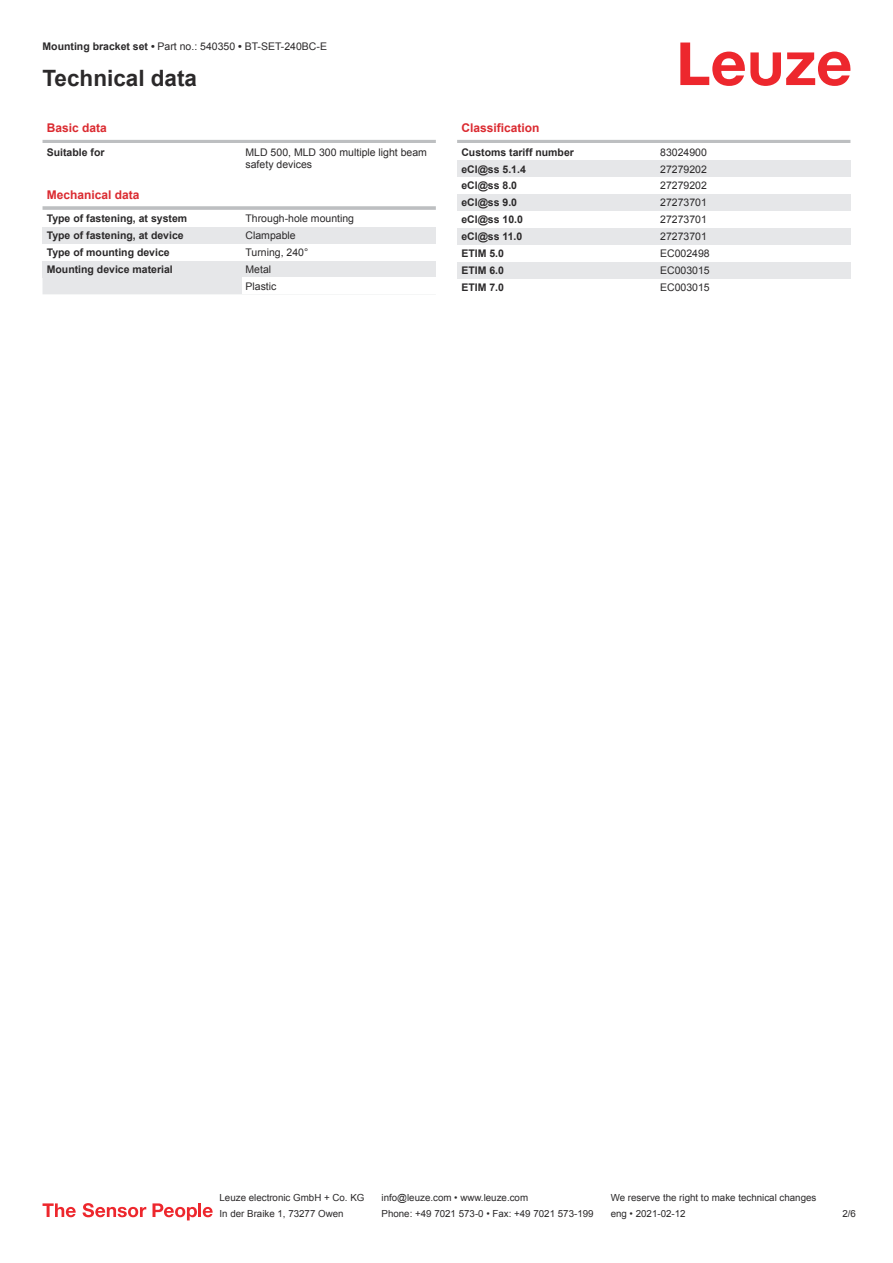
<style>
.page{position:relative;width:893px;height:1263px;background:#fff}
.page>*{position:absolute;margin:0;border:0;box-sizing:border-box;transform-origin:0 0}
.t1{font:700 22.5px "Arial";color:#2b292a}
.t2{font:700 12px "Arial";color:#db2a30}
.t3{font:10.5px/12.6px "Arial";color:#2b292a}
.t4{font:700 10.5px "Arial";color:#2b292a}
.t5{font:9.75px "Arial";color:#2b292a}
.s1{font-weight:700}
</style>
<div class="page">
<svg style="left:680px;top:43px;width:170px;height:43px"></svg>
<div style="left:43px;top:277px;width:199px;height:17px;background:#e6e7e9"></div>
<hr style="left:43px;top:140px;width:393px;height:3px;background:#bdbfc1">
<hr style="left:43px;top:206px;width:393px;height:4px;background:#c6c8ca">
<div style="left:43px;top:227px;width:199px;height:17px;background:#e6e7e9"></div>
<div style="left:242px;top:227px;width:194px;height:17px;background:#e6e7e9"></div>
<div style="left:43px;top:261px;width:199px;height:16px;background:#e6e7e9"></div>
<div style="left:242px;top:261px;width:194px;height:16px;background:#e6e7e9"></div>
<hr style="left:457px;top:140px;width:393px;height:3px;background:#bdbfc1">
<div style="left:457px;top:160px;width:200px;height:17px;background:#e6e7e9"></div>
<div style="left:657px;top:160px;width:193px;height:17px;background:#e6e7e9"></div>
<div style="left:457px;top:194px;width:200px;height:17px;background:#e6e7e9"></div>
<div style="left:657px;top:194px;width:193px;height:17px;background:#e6e7e9"></div>
<div style="left:457px;top:228px;width:200px;height:17px;background:#e6e7e9"></div>
<div style="left:657px;top:228px;width:193px;height:17px;background:#e6e7e9"></div>
<div style="left:457px;top:262px;width:200px;height:17px;background:#e6e7e9"></div>
<div style="left:657px;top:262px;width:193px;height:17px;background:#e6e7e9"></div>
<svg style="left:43px;top:1203px;width:33px;height:14px"></svg>
<svg style="left:83px;top:1203px;width:63px;height:14px"></svg>
<svg style="left:153px;top:1203px;width:44px;height:17px"></svg>
<hr style="left:198px;top:1203px;width:3px;height:14px;background:#ed272d">
<svg style="left:203px;top:1207px;width:10px;height:10px"></svg>
<p class="t3" style="left:43px;top:41px;width:286px"><span class="s1">Mounting bracket set •</span> Part no.: 540350 <span class="s1">•</span> BT-SET-240BC-E</p>
<h1 class="t1" style="left:43px;top:70px;width:156px">Technical data</h1>
<p class="t2" style="left:47px;top:123px;width:62px">Basic data</p>
<p class="t4" style="left:47px;top:148px;width:59px">Suitable for</p>
<p class="t3" style="left:246px;top:147px;width:183px">MLD 500, MLD 300 multiple light beam safety devices</p>
<p class="t2" style="left:47px;top:190px;width:94px">Mechanical data</p>
<p class="t4" style="left:47px;top:214px;width:142px">Type of fastening, at system</p>
<p class="t3" style="left:246px;top:213px;width:110px">Through-hole mounting</p>
<p class="t4" style="left:47px;top:231px;width:138px">Type of fastening, at device</p>
<p class="t3" style="left:246px;top:230px;width:52px">Clampable</p>
<p class="t4" style="left:47px;top:248px;width:124px">Type of mounting device</p>
<p class="t3" style="left:246px;top:247px;width:64px">Turning, 240°</p>
<p class="t4" style="left:47px;top:265px;width:128px">Mounting device material</p>
<p class="t3" style="left:246px;top:262px;width:32px;line-height:17px">Metal<br>Plastic</p>
<p class="t2" style="left:461px;top:123px;width:80px">Classification</p>
<p class="t4" style="left:461px;top:148px;width:114px">Customs tariff number</p>
<p class="t3" style="left:660px;top:147px;width:48px">83024900</p>
<p class="t4" style="left:461px;top:165px;width:66px">eCl@ss 5.1.4</p>
<p class="t3" style="left:660px;top:164px;width:48px">27279202</p>
<p class="t4" style="left:461px;top:182px;width:57px">eCl@ss 8.0</p>
<p class="t3" style="left:660px;top:180px;width:48px">27279202</p>
<p class="t4" style="left:461px;top:199px;width:57px">eCl@ss 9.0</p>
<p class="t3" style="left:660px;top:197px;width:48px">27273701</p>
<p class="t4" style="left:461px;top:216px;width:63px">eCl@ss 10.0</p>
<p class="t3" style="left:660px;top:214px;width:48px">27273701</p>
<p class="t4" style="left:461px;top:233px;width:63px">eCl@ss 11.0</p>
<p class="t3" style="left:660px;top:231px;width:48px">27273701</p>
<p class="t4" style="left:461px;top:249px;width:44px">ETIM 5.0</p>
<p class="t3" style="left:660px;top:248px;width:51px">EC002498</p>
<p class="t4" style="left:461px;top:266px;width:44px">ETIM 6.0</p>
<p class="t3" style="left:660px;top:265px;width:51px">EC003015</p>
<p class="t4" style="left:461px;top:283px;width:44px">ETIM 7.0</p>
<p class="t3" style="left:660px;top:282px;width:51px">EC003015</p>
<p class="t5" style="left:220px;top:1194px;width:146px">Leuze electronic GmbH + Co. KG</p>
<p class="t5" style="left:381px;top:1194px;width:148px">info@leuze.com • www.leuze.com</p>
<p class="t5" style="left:611px;top:1194px;width:207px">We reserve the right to make technical changes</p>
<p class="t5" style="left:220px;top:1210px;width:126px">In der Braike 1, 73277 Owen</p>
<p class="t5" style="left:381px;top:1210px;width:214px">Phone: +49 7021 573-0 • Fax: +49 7021 573-199</p>
<p class="t5" style="left:611px;top:1210px;width:76px">eng • 2021-02-12</p>
<p class="t5" style="left:842px;top:1210px;width:15px">2 /6</p>
</div>
